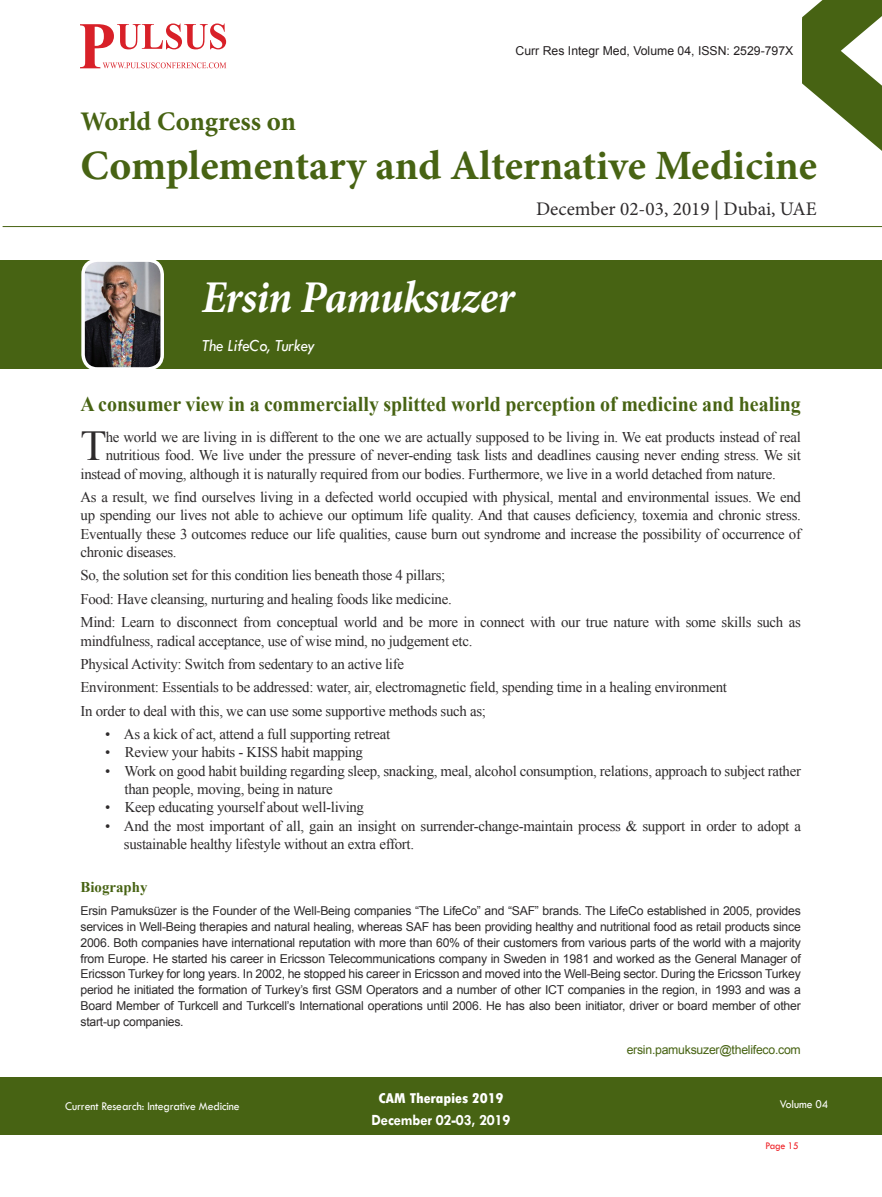
<style>
.page{position:relative;width:882px;height:1197px;background:#fff}
.page>*{position:absolute;margin:0;border:0;box-sizing:border-box;transform-origin:0 0}
.t1{font:italic 700 45.5px "Minion Pro";letter-spacing:-.015em;color:#fff;scale:.95 1}
.t2{font:42.7px "Times New Roman";color:#2e2b2c}
.t3{font:700 41.82px "Minion Pro";color:#476313}
.t4{font:700 26.95px "Minion Pro";letter-spacing:-.005em;color:#476313}
.t5{font:700 21px "Times New Roman";color:#476313;scale:.95 1}
.t6{font:19.25px "Minion Pro";color:#2e2b2c}
.t7{font:italic 17.5px "Tw Cen";letter-spacing:-.01em;color:#fff;scale:.95 1}
.t8{font:700 15.75px "Tw Cen";letter-spacing:-.01em;color:#fff;scale:.95 1}
.t9{font:14.88px/18.4px "Times New Roman";letter-spacing:-.02em;color:#2e2b2c}
.t10{font:800 condensed 14.88px "Tw Cen";letter-spacing:-.01em;color:#fff;scale:1.1 1}
.t11{font:700 14.88px "Times New Roman";color:#476313}
.t12{font:12.25px/15.8px "Arial";letter-spacing:-.02em;color:#2e2b2c;text-align:justify}
.t13{font:12.25px "Tw Cen";letter-spacing:-.01em;color:#fff;scale:.95 1}
.t14{font:12.25px "Arial";color:#231f20}
.t15{font:12.25px "Arial";letter-spacing:-.02em;color:#476313}
.t16{font:10.5px "Tw Cen";letter-spacing:-.02em;color:#ee1d23;scale:.95 1}
</style>
<div class="page">
<div style="left:0;top:1077px;width:882px;height:58px;background:#476313"></div>
<hr style="left:3px;top:226px;width:879px;height:1px;background:#476313">
<img style="left:80px;top:23px;width:147px;height:46px">
<svg style="left:81px;top:24px;width:145px;height:44px"></svg>
<svg style="left:802px;top:0;width:80px;height:151px"></svg>
<div style="left:0;top:260px;width:882px;height:109px;background:#476313"></div>
<img style="left:83px;top:260px;width:79px;height:109px;border-radius:14px">
<div style="left:81px;top:258px;width:83px;height:113px;border:4px solid #fff;border-radius:14px"></div>
<p class="t14" style="left:516px;top:44px;width:279px">Curr Res Integr Med, Volume 04, ISSN: 2529-797X</p>
<h3 class="t4" style="left:81px;top:111px;width:217px">World Congress on</h3>
<h3 class="t3" style="left:81px;top:149px;width:738px">Complementary and Alternative Medicine</h3>
<p class="t6" style="left:536px;top:201px;width:282px">December 02-03, 2019 | Dubai, UAE</p>
<h1 class="t1" style="left:202px;top:279px;width:331px">Ersin Pamuksuzer</h1>
<p class="t7" style="left:202px;top:336px;width:120px">The LifeCo, Turkey</p>
<h3 class="t5" style="left:81px;top:392px;width:760px">A consumer view in a commercially splitted world perception of medicine and healing</h3>
<h2 class="t2" style="left:81px;top:422px;width:28px">T</h2>
<p class="t9" style="left:106px;top:428px;width:697px">he world we are living in is different to the one we are actually supposed to be living in. We eat products instead of real</p>
<p class="t9" style="left:106px;top:446px;width:697px">nutritious food. We live under the pressure of never-ending task lists and deadlines causing never ending stress. We sit</p>
<p class="t9" style="left:81px;top:464px;width:697px">instead of moving, although it is naturally required from our bodies. Furthermore, we live in a world detached from nature.</p>
<p class="t9" style="left:81px;top:488px;width:722px;text-align:justify">As a result, we find ourselves living in a defected world occupied with physical, mental and environmental issues. We end up spending our lives not able to achieve our optimum life quality. And that causes deficiency, toxemia and chronic stress.<br>Eventually these 3 outcomes reduce our life qualities, cause burn out syndrome and increase the possibility of occurrence of chronic diseases.</p>
<p class="t9" style="left:81px;top:564px;width:722px;line-height:23.3px">So, the solution set for this condition lies beneath those 4 pillars;<br>Food: Have cleansing, nurturing and healing foods like medicine.<br>Mind: Learn to disconnect from conceptual world and be more in connect with our true nature with some skills such as</p>
<p class="t9" style="left:81px;top:629px;width:648px;line-height:23.3px">mindfulness, radical acceptance, use of wise mind, no judgement etc.<br>Physical Activity: Switch from sedentary to an active life<br>Environment: Essentials to be addressed: water, air, electromagnetic field, spending time in a healing environment In order to deal with this, we can use some supportive methods such as;</p>
<p class="t9" style="left:105px;top:725px;width:287px">• As a kick of act, attend a full supporting retreat</p>
<p class="t9" style="left:105px;top:743px;width:259px">• Review your habits - KISS habit mapping</p>
<p class="t9" style="left:125px;top:761px;width:678px;text-indent:-19px">• Work on good habit building regarding sleep, snacking, meal, alcohol consumption, relations, approach to subject rather than people, moving, being in nature</p>
<p class="t9" style="left:105px;top:798px;width:260px">• Keep educating yourself about well-living</p>
<p class="t9" style="left:124px;top:817px;width:678px;text-indent:-19px">• And the most important of all, gain an insight on surrender-change-maintain process &amp; support in order to adopt a sustainable healthy lifestyle without an extra effort.</p>
<p class="t11" style="left:81px;top:879px;width:68px">Biography</p>
<p class="t12" style="left:81px;top:903px;width:722px">Ersin Pamuksü zer is the Founder of the Well-Being companies “The LifeCo” and “SAF” brands. The LifeCo established in 2005, provides services in Well-Being therapies and natural healing, whereas SAF has been providing healthy and nutritional food as retail products since 2006. Both companies have international reputation with more than 60% of their customers from various parts of the world with a majority from Europe. He started his career in Ericsson Telecommunications company in Sweden in 1981 and worked as the General Manager of Ericsson Turkey for long years. In 2002, he stopped his career in Ericsson and moved into the Well-Being sector. During the Ericsson Turkey period he initiated the formation of Turkey’s first GSM Operators and a number of other ICT companies in the region, in 1993 and was a Board Member of Turkcell and Turkcell’s International operations until 2006. He has also been initiator, driver or board member of other start-up companies.</p>
<p class="t15" style="left:627px;top:1043px;width:176px">ersin.pamuksuzer@thelifeco.com</p>
<p class="t10" style="left:378px;top:1090px;width:115px">CAM Therapies 2019</p>
<p class="t8" style="left:372px;top:1112px;width:148px">December 02-03, 2019</p>
<p class="t13" style="left:65px;top:1100px;width:185px">Current Research: Integrative Medicine</p>
<p class="t13" style="left:780px;top:1097px;width:53px">Volume 04</p>
<p class="t16" style="left:765px;top:1140px;width:37px">Page 15</p>
</div>
